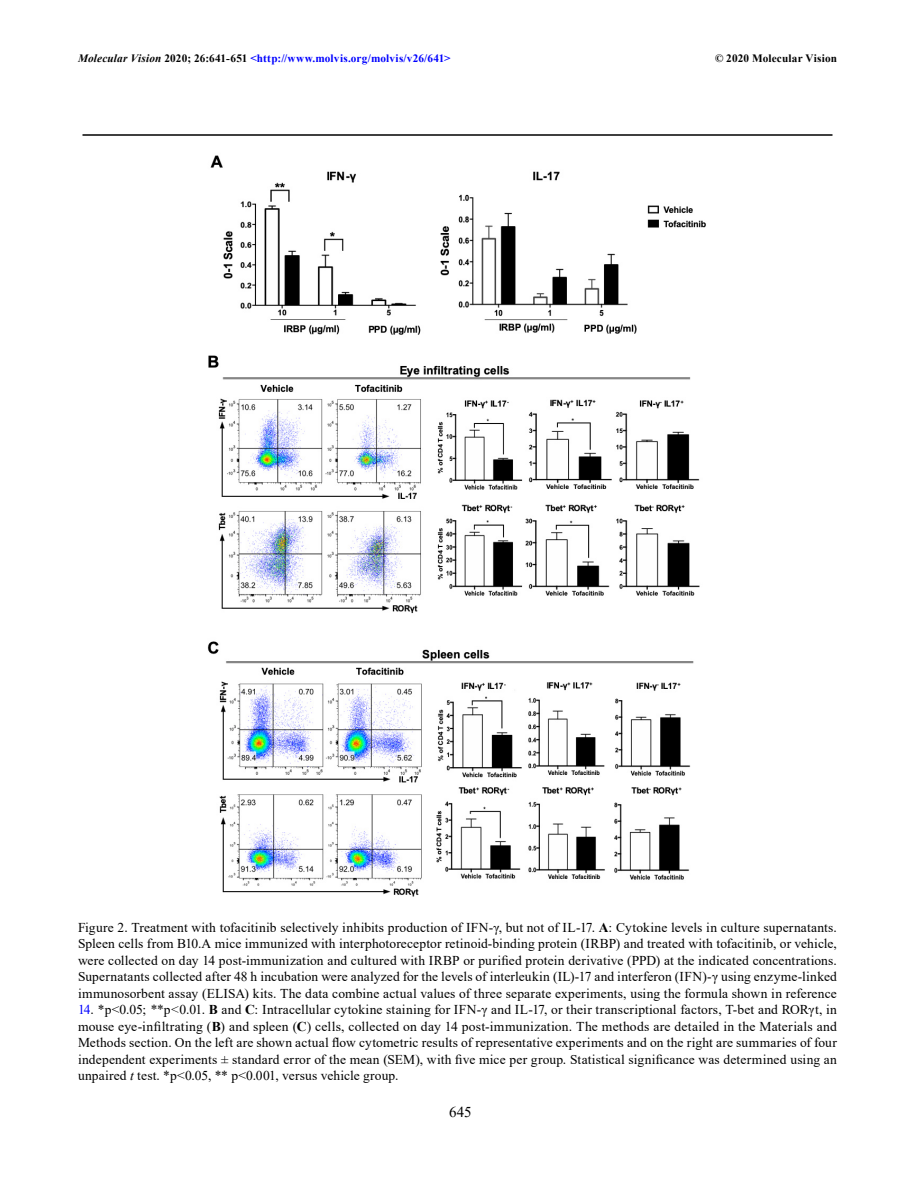
<style>
.page{position:relative;width:918px;height:1188px;background:#fff}
.page>*{position:absolute;margin:0;border:0;box-sizing:border-box;transform-origin:0 0}
.Folio{font:15px "Times New Roman";color:#000}
.Fig_Caption{font:13.5px/16.5px "Times New Roman";letter-spacing:.01em;color:#000;text-align:justify}
.Header_Align_Left{font:700 11.25px "Times New Roman";letter-spacing:.015em;color:#00f}
.Header_Align_Right{font:700 11.25px "Times New Roman";letter-spacing:.015em;color:#000}
.s1{font-style:italic;color:#000}
.s2{color:#000}
.s3{font-weight:700}
.s4{color:#00f}
.s5{font-style:italic}
</style>
<div class="page">
<img style="left:207px;top:155px;width:499px;height:742px">
<hr style="left:82px;top:134px;width:750px;height:2px;background:#000">
<p class="Header_Align_Left" style="left:78px;top:50px;width:374px"><span class="s1">Molecular Vision</span> <span class="s2">2020; 26:641-651</span> &lt;http://www.molvis.org/molvis/v26/641&gt;</p>
<p class="Header_Align_Right" style="left:715px;top:50px;width:123px">© 2020 Molecular Vision</p>
<p class="Fig_Caption" style="left:78px;top:918px;width:761px">Figure 2. Treatment with tofacitinib selectively inhibits production of IFN-γ, but not of IL-17. <span class="s3">A</span>: Cytokine levels in culture supernatants.<br>Spleen cells from B10.A mice immunized with interphotoreceptor retinoid-binding protein (IRBP) and treated with tofacitinib, or vehicle, were collected on day 14 post-immunization and cultured with IRBP or purified protein derivative (PPD) at the indicated concentrations.<br>Supernatants collected after 48 h incubation were analyzed for the levels of interleukin (IL)-17 and interferon (IFN)-γ using enzyme-linked immunosorbent assay (ELISA) kits. The data combine actual values of three separate experiments, using the formula shown in reference</p>
<p class="Fig_Caption" style="left:78px;top:1001px;width:761px"><span class="s4">14</span>. *p&lt;0.05; <span class="s5">**</span>p<span class="s5">&lt;</span>0.01. <span class="s3">B</span> and <span class="s3">C</span>: Intracellular cytokine staining for IFN-γ and IL-17, or their transcriptional factors, T-bet and RORγt, in mouse eye-infiltrating (<span class="s3">B</span>) and spleen (<span class="s3">C</span>) cells, collected on day 14 post-immunization. The methods are detailed in the Materials and Methods section. On the left are shown actual flow cytometric results of representative experiments and on the right are summaries of four independent experiments ± standard error of the mean (SEM), with five mice per group. Statistical significance was determined using an unpaired <span class="s5">t</span> test. *p&lt;0.05, ** p&lt;0.001, versus vehicle group.</p>
<p class="Folio" style="left:449px;top:1102px;width:24px">645</p>
</div>
